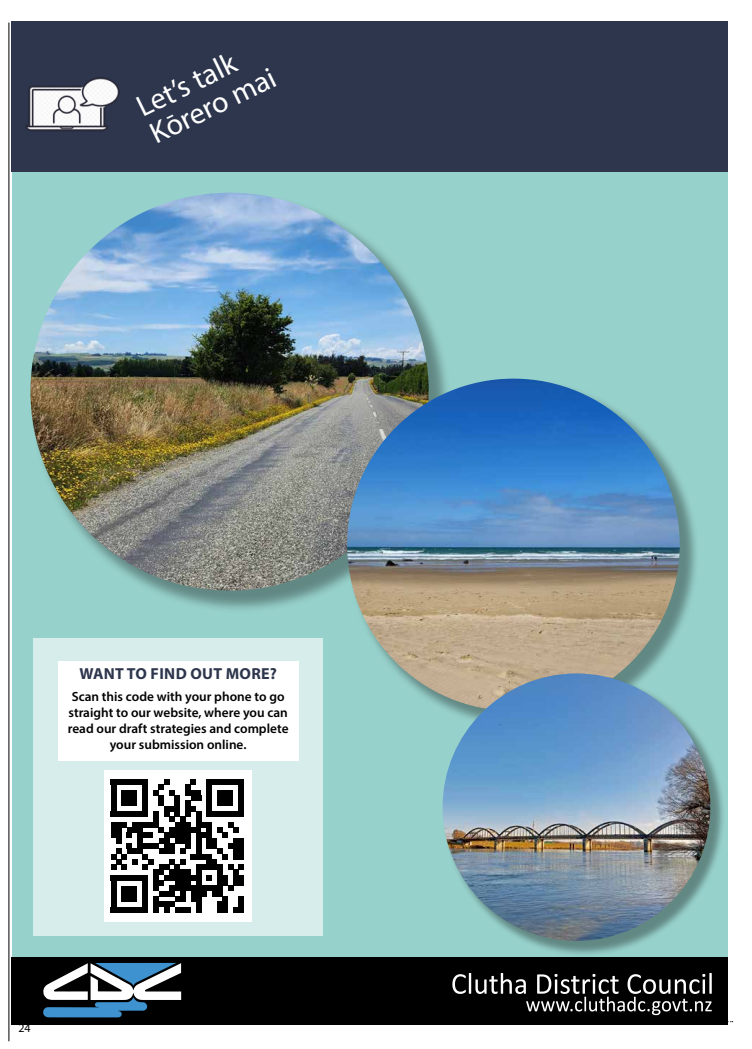
<style>
.page{position:relative;width:752px;height:1049px;background:#fff}
.page>*{position:absolute;margin:0;border:0;box-sizing:border-box;transform-origin:0 0}
.t1{font:30px/30px "Myriad Pro";color:#fff}
.t2{font:700 16px "Myriad Pro";letter-spacing:.02em;color:#2d364c}
.t3{font:600 13.3px/16px "Myriad Pro";color:#000;text-align:center}
.t4{font:12px "Myriad Pro";color:#000}
</style>
<div class="page">
<hr style="left:9px;top:23px;width:1px;height:1018px;background:#000">
<div style="left:12px;top:22px;width:715px;height:150px;background:#2d364c"></div>
<div style="left:12px;top:172px;width:715px;height:785px;background:#97d1cb"></div>
<div style="left:12px;top:957px;width:715px;height:68px;background:#000"></div>
<svg style="left:43px;top:963px;width:689px;height:59px"></svg>
<div style="left:30px;top:192px;width:421px;height:422px;background:#000;opacity:.35"></div>
<img style="left:30px;top:193px;width:398px;height:397px;border-radius:199px">
<div style="left:347px;top:378px;width:352px;height:352px;background:#000;opacity:.35"></div>
<img style="left:347px;top:379px;width:332px;height:332px;border-radius:166px">
<img style="left:25px;top:77px;width:95px;height:54px">
<div style="left:442px;top:673px;width:283px;height:283px;background:#000;opacity:.35"></div>
<img style="left:442px;top:673px;width:268px;height:268px;border-radius:134px">
<div style="left:33px;top:638px;width:290px;height:297px;background:#d6edeb"></div>
<div style="left:104px;top:770px;width:148px;height:151px;background:#fff"></div>
<svg style="left:111px;top:779px;width:133px;height:133px"></svg>
<div style="left:111px;top:907px;width:37px;height:5px;background:#000"></div>
<div style="left:121px;top:886px;width:16px;height:16px;background:#000"></div>
<div style="left:58px;top:661px;width:240px;height:99px;background:#fff"></div>
<h1 class="t1" style="left:132px;top:94px;width:138px;rotate:-26deg">Let’s talk<br>Kōrero mai</h1>
<p class="t2" style="left:79px;top:663px;width:199px">WANT TO FIND OUT MORE?</p>
<p class="t3" style="left:68px;top:688px;width:222px">Scan this code with your phone to go straight to our website, where you can read our draft strategies and complete your submission online.</p>
<p class="t4" style="left:18px;top:1021px;width:14px">24</p>
</div>
